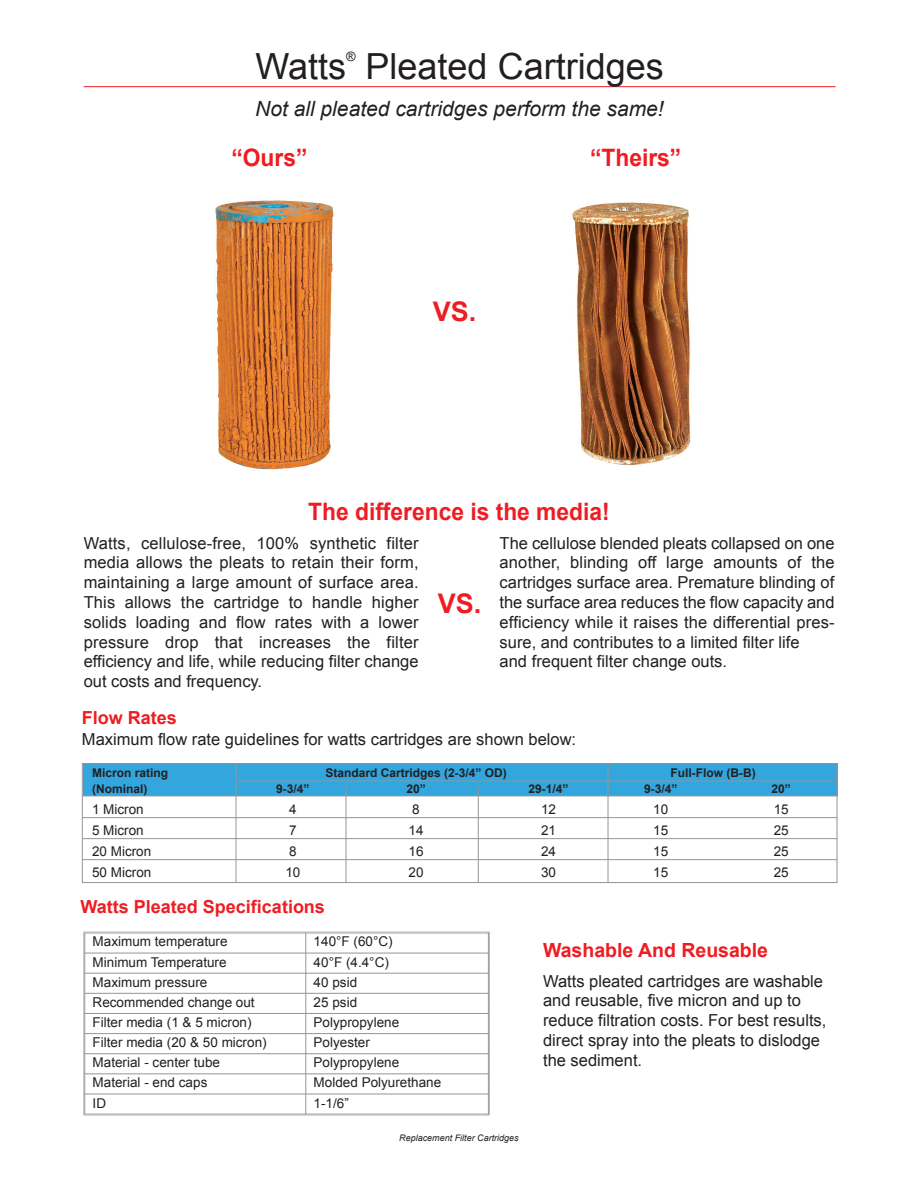
<style>
.page{position:relative;width:918px;height:1188px;background:#fff}
.page>*{position:absolute;margin:0;border:0;box-sizing:border-box;transform-origin:0 0}
.t1{font:36px "Arial";color:#231f20}
.t2{font:700 27px "Arial";color:#ee1d23}
.t3{font:700 24px "Arial";color:#ee1d23;scale:.95 1}
.t4{font:italic 21px "Arial";color:#231f20}
.t5{font:700 19.5px "Arial";color:#ee1d23}
.t6{font:700 18px "Arial";color:#ee1d23}
.t7{font:16.5px/19.8px "Arial";color:#231f20}
.t8{font:13.5px "Arial";color:#231f20}
.t9{font:12.9px "Arial";color:#231f20}
.t10{font:700 12px "Arial";color:#231f20}
.t11{font:italic 9px "Arial";color:#231f20}
</style>
<div class="page">
<div style="left:83px;top:763px;width:754px;height:33px;background:#33a6de"></div>
<hr style="left:84px;top:86px;width:752px;height:1px;background:#ee1d23">
<div style="left:82px;top:763px;width:755px;height:120px;border:1px solid #939598"></div>
<hr style="left:82px;top:796px;width:755px;height:1px;background:#939598">
<hr style="left:82px;top:817px;width:755px;height:1px;background:#939598">
<hr style="left:82px;top:838px;width:755px;height:1px;background:#939598">
<hr style="left:82px;top:859px;width:755px;height:1px;background:#939598">
<img style="left:215px;top:200px;width:119px;height:270px">
<img style="left:572px;top:202px;width:119px;height:263px">
<hr style="left:236px;top:763px;width:1px;height:120px;background:#939598">
<hr style="left:346px;top:786px;width:1px;height:97px;background:#939598">
<hr style="left:478px;top:787px;width:1px;height:96px;background:#939598">
<hr style="left:608px;top:763px;width:1px;height:120px;background:#939598">
<hr style="left:236px;top:781px;width:600px;height:1px;background:#939598">
<hr style="left:84px;top:933px;width:1px;height:181px;background:#939598">
<hr style="left:305px;top:933px;width:1px;height:181px;background:#939598">
<hr style="left:488px;top:933px;width:1px;height:181px;background:#939598">
<hr style="left:84px;top:933px;width:405px;height:1px;background:#939598">
<hr style="left:84px;top:953px;width:405px;height:1px;background:#939598">
<hr style="left:84px;top:973px;width:405px;height:1px;background:#939598">
<hr style="left:84px;top:993px;width:405px;height:1px;background:#939598">
<hr style="left:84px;top:1013px;width:405px;height:1px;background:#939598">
<hr style="left:84px;top:1033px;width:405px;height:1px;background:#939598">
<hr style="left:84px;top:1053px;width:405px;height:1px;background:#939598">
<hr style="left:84px;top:1073px;width:405px;height:1px;background:#939598">
<hr style="left:84px;top:1094px;width:405px;height:1px;background:#939598">
<hr style="left:84px;top:1114px;width:405px;height:1px;background:#939598">
<p class="t1" style="left:255px;top:46px;width:92px">Watts</p>
<p class="t9" style="left:346px;top:49px;width:11px">®</p>
<p class="t1" style="left:366px;top:46px;width:300px">Pleated Cartridges</p>
<p class="t4" style="left:255px;top:97px;width:410px">Not all pleated cartridges perform the same!</p>
<p class="t3" style="left:232px;top:145px;width:82px">“Ours”</p>
<p class="t3" style="left:590px;top:145px;width:98px">“Theirs”</p>
<p class="t2" style="left:433px;top:297px;width:45px">VS.</p>
<p class="t3" style="left:308px;top:499px;width:319px">The difference is the media!</p>
<p class="t7" style="left:84px;top:533px;width:336px;text-align:justify">Watts, cellulose-free, 100% synthetic filter media allows the pleats to retain their form, maintaining a large amount of surface area.<br>This allows the cartridge to handle higher solids loading and flow rates with a lower pressure drop that increases the filter efficiency and life, while reducing filter change out costs and frequency.</p>
<p class="t7" style="left:500px;top:533px;width:336px">The cellulose blended pleats collapsed on one another, blinding off large amounts of the cartridges surface area. Premature blinding of the surface area reduces the flow capacity and efficiency while it raises the differential pres&shy;sure, and contributes to a limited filter life<br>and frequent filter change outs.</p>
<p class="t2" style="left:438px;top:588px;width:45px">VS.</p>
<p class="t6" style="left:82px;top:707px;width:97px">Flow Rates</p>
<p class="t7" style="left:82px;top:729px;width:496px">Maximum flow rate guidelines for watts cartridges are shown below:</p>
<p class="t10" style="left:92px;top:766px;width:78px">Micron rating</p>
<p class="t10" style="left:325px;top:766px;width:183px">Standard Cartridges (2-3/4” OD)</p>
<p class="t10" style="left:670px;top:766px;width:87px">Full-Flow (B-B)</p>
<p class="t10" style="left:92px;top:782px;width:57px">(Nominal)</p>
<p class="t10" style="left:276px;top:782px;width:35px">9-3/4”</p>
<p class="t10" style="left:406px;top:782px;width:21px">20”</p>
<p class="t10" style="left:529px;top:782px;width:42px">29-1/4”</p>
<p class="t10" style="left:644px;top:782px;width:35px">9-3/4”</p>
<p class="t10" style="left:772px;top:782px;width:21px">20”</p>
<p class="t8" style="left:92px;top:802px;width:53px">1 Micron</p>
<p class="t8" style="left:289px;top:802px;width:9px">4</p>
<p class="t8" style="left:412px;top:802px;width:9px">8</p>
<p class="t8" style="left:541px;top:802px;width:17px">12</p>
<p class="t8" style="left:653px;top:802px;width:17px">10</p>
<p class="t8" style="left:774px;top:802px;width:17px">15</p>
<p class="t8" style="left:92px;top:823px;width:53px">5 Micron</p>
<p class="t8" style="left:289px;top:823px;width:9px">7</p>
<p class="t8" style="left:409px;top:823px;width:17px">14</p>
<p class="t8" style="left:541px;top:823px;width:17px">21</p>
<p class="t8" style="left:653px;top:823px;width:17px">15</p>
<p class="t8" style="left:774px;top:823px;width:17px">25</p>
<p class="t8" style="left:92px;top:844px;width:61px">20 Micron</p>
<p class="t8" style="left:289px;top:844px;width:9px">8</p>
<p class="t8" style="left:409px;top:844px;width:17px">16</p>
<p class="t8" style="left:541px;top:844px;width:17px">24</p>
<p class="t8" style="left:653px;top:844px;width:17px">15</p>
<p class="t8" style="left:774px;top:844px;width:17px">25</p>
<p class="t8" style="left:92px;top:865px;width:61px">50 Micron</p>
<p class="t8" style="left:285px;top:865px;width:17px">10</p>
<p class="t8" style="left:409px;top:865px;width:17px">20</p>
<p class="t8" style="left:541px;top:865px;width:17px">30</p>
<p class="t8" style="left:653px;top:865px;width:17px">15</p>
<p class="t8" style="left:774px;top:865px;width:17px">25</p>
<p class="t6" style="left:81px;top:896px;width:246px">Watts Pleated Specifications</p>
<p class="t8" style="left:93px;top:934px;width:137px">Maximum temperature</p>
<p class="t8" style="left:314px;top:934px;width:81px">140°F (60°C)</p>
<p class="t8" style="left:93px;top:954px;width:136px">Minimum Temperature</p>
<p class="t8" style="left:314px;top:954px;width:77px">40°F (4.4°C)</p>
<p class="t8" style="left:93px;top:975px;width:116px">Maximum pressure</p>
<p class="t8" style="left:314px;top:975px;width:45px">40 psid</p>
<p class="t8" style="left:93px;top:995px;width:164px">Recommended change out</p>
<p class="t8" style="left:314px;top:995px;width:45px">25 psid</p>
<p class="t8" style="left:93px;top:1015px;width:161px">Filter media (1 &amp; 5 micron)</p>
<p class="t8" style="left:314px;top:1015px;width:87px">Polypropylene</p>
<p class="t8" style="left:93px;top:1035px;width:176px">Filter media (20 &amp; 50 micron)</p>
<p class="t8" style="left:314px;top:1035px;width:58px">Polyester</p>
<p class="t8" style="left:93px;top:1055px;width:129px">Material - center tube</p>
<p class="t8" style="left:314px;top:1055px;width:87px">Polypropylene</p>
<p class="t8" style="left:93px;top:1075px;width:116px">Material - end caps</p>
<p class="t8" style="left:314px;top:1075px;width:129px">Molded Polyurethane</p>
<p class="t8" style="left:93px;top:1095px;width:15px">ID</p>
<p class="t8" style="left:314px;top:1095px;width:37px">1-1/6”</p>
<p class="t5" style="left:543px;top:939px;width:227px">Washable And Reusable</p>
<p class="t7" style="left:543px;top:971px;width:285px">Watts pleated cartridges are washable and reusable, five micron and up to reduce filtration costs. For best results, direct spray into the pleats to dislodge the sediment.</p>
<p class="t11" style="left:399px;top:1132px;width:121px">Replacement Filter Cartridges</p>
</div>
